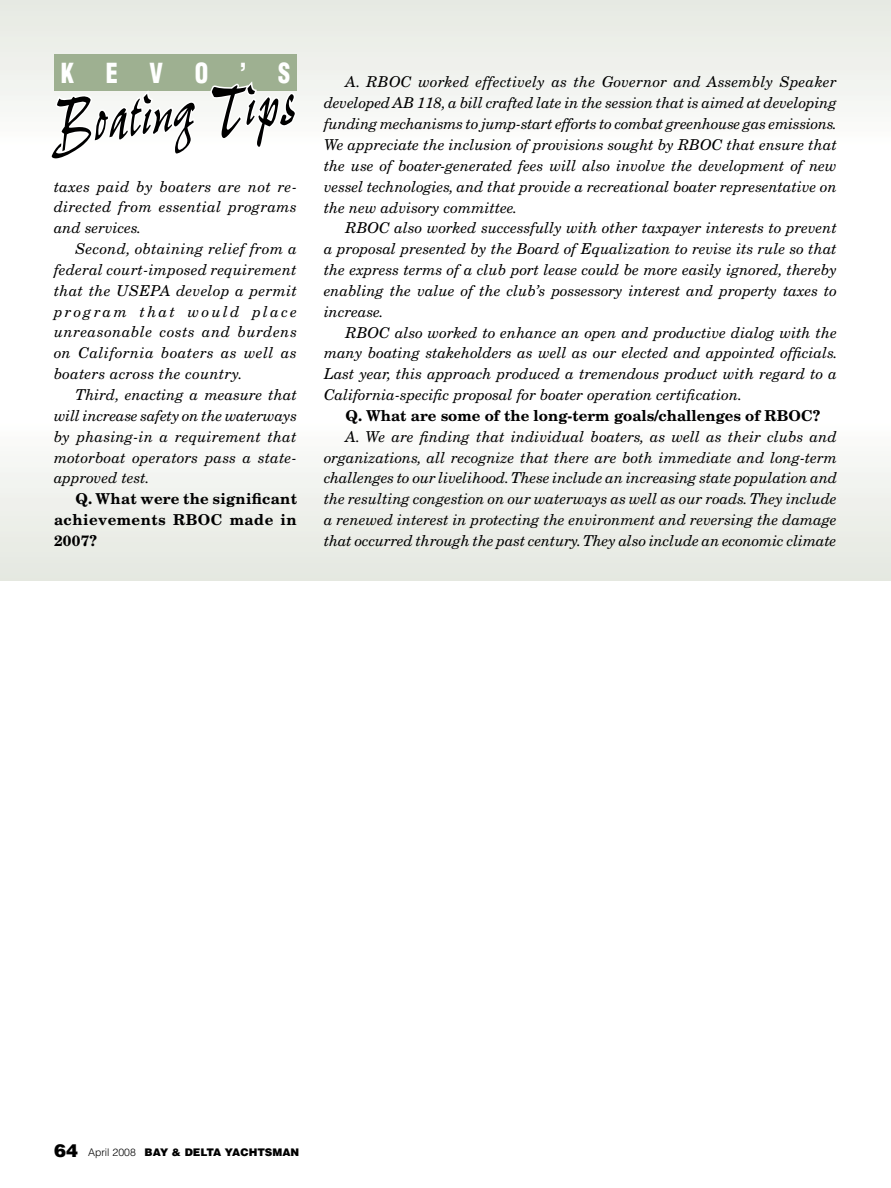
<style>
.page{position:relative;width:891px;height:1188px;background:#fff}
.page>*{position:absolute;margin:0;border:0;box-sizing:border-box;transform-origin:0 0}
.t1{font:75px "Pepita";color:#000;scale:.65 1}
.t2{font:900 condensed 27px "Helvetica";color:#fff;scale:.9 1}
.t3{font:italic 15px/20.9px "New Century Schlbk";color:#000;text-align:justify}
.t4{font:700 15px/20.9px "New Century Schlbk";letter-spacing:.015em;color:#000;text-align:justify}
.t5{font:900 10.5px "Helvetica";color:#000}
.s1{font-size:18px}
.s2{font-weight:300}
</style>
<div class="page">
<div style="left:0;top:418px;width:891px;height:162px;background:linear-gradient(to bottom,#fdfdfd,#e4e7df)"></div>
<div style="left:0;top:0;width:891px;height:148px;background:linear-gradient(to bottom,#e5e8e1,#fdfdfc)"></div>
<div style="left:54px;top:54px;width:243px;height:37px;background:#9eb091"></div>
<svg style="left:49px;top:86px;width:149px;height:62px"></svg>
<svg style="left:209px;top:77px;width:90px;height:71px"></svg>
<h2 class="t2" style="left:61px;top:57px;width:83px">K EV</h2>
<h2 class="t2" style="left:195px;top:57px;width:108px">O’S</h2>
<h1 class="t1" style="left:48px;top:83px;width:377px;rotate:-5deg">Boating Tips</h1>
<p class="t3" style="left:54px;top:176px;width:245px">taxes paid by boaters are not re&shy;directed from essential programs and services.</p>
<p class="t3" style="left:54px;top:238px;width:245px;text-indent:22px">Second, obtaining relief from a federal court-imposed requirement that the USEPA develop a permit program that would place unreasonable costs and burdens on California boaters as well as boaters across the country.</p>
<p class="t3" style="left:54px;top:384px;width:245px;text-indent:22px">Third, enacting a measure that will increase safety on the waterways by phasing-in a requirement that motorboat operators pass a state&shy;approved test.</p>
<p class="t4" style="left:54px;top:488px;width:245px;text-indent:22px">Q. What were the significant achievements RBOC made in 2007?</p>
<p class="t3" style="left:324px;top:72px;width:515px;text-indent:22px">A. RBOC worked effectively as the Governor and Assembly Speaker developed AB 118, a bill crafted late in the session that is aimed at developing funding mechanisms to jump-start efforts to combat greenhouse gas emissions.<br>We appreciate the inclusion of provisions sought by RBOC that ensure that the use of boater-generated fees will also involve the development of new vessel technologies, and that provide a recreational boater representative on the new advisory committee.</p>
<p class="t3" style="left:324px;top:218px;width:515px;text-indent:22px">RBOC also worked successfully with other taxpayer interests to prevent a proposal presented by the Board of Equalization to revise its rule so that the express terms of a club port lease could be more easily ignored, thereby enabling the value of the club’s possessory interest and property taxes to increase.</p>
<p class="t3" style="left:324px;top:322px;width:515px;text-indent:22px">RBOC also worked to enhance an open and productive dialog with the many boating stakeholders as well as our elected and appointed officials.<br>Last year, this approach produced a tremendous product with regard to a California-specific proposal for boater operation certification.</p>
<p class="t4" style="left:346px;top:405px;width:476px">Q. What are some of the long-term goals/challenges of RBOC?</p>
<p class="t3" style="left:324px;top:426px;width:515px;text-indent:22px">A. We are finding that individual boaters, as well as their clubs and organizations, all recognize that there are both immediate and long-term challenges to our livelihood. These include an increasing state population and the resulting congestion on our waterways as well as our roads. They include a renewed interest in protecting the environment and reversing the damage that occurred through the past century. They also include an economic climate</p>
<p class="t5" style="left:54px;top:1145px;width:247px"><span class="s1">64</span> <span class="s2">April 2008</span> BAY &amp; DELTA YACHTSMAN</p>
</div>
